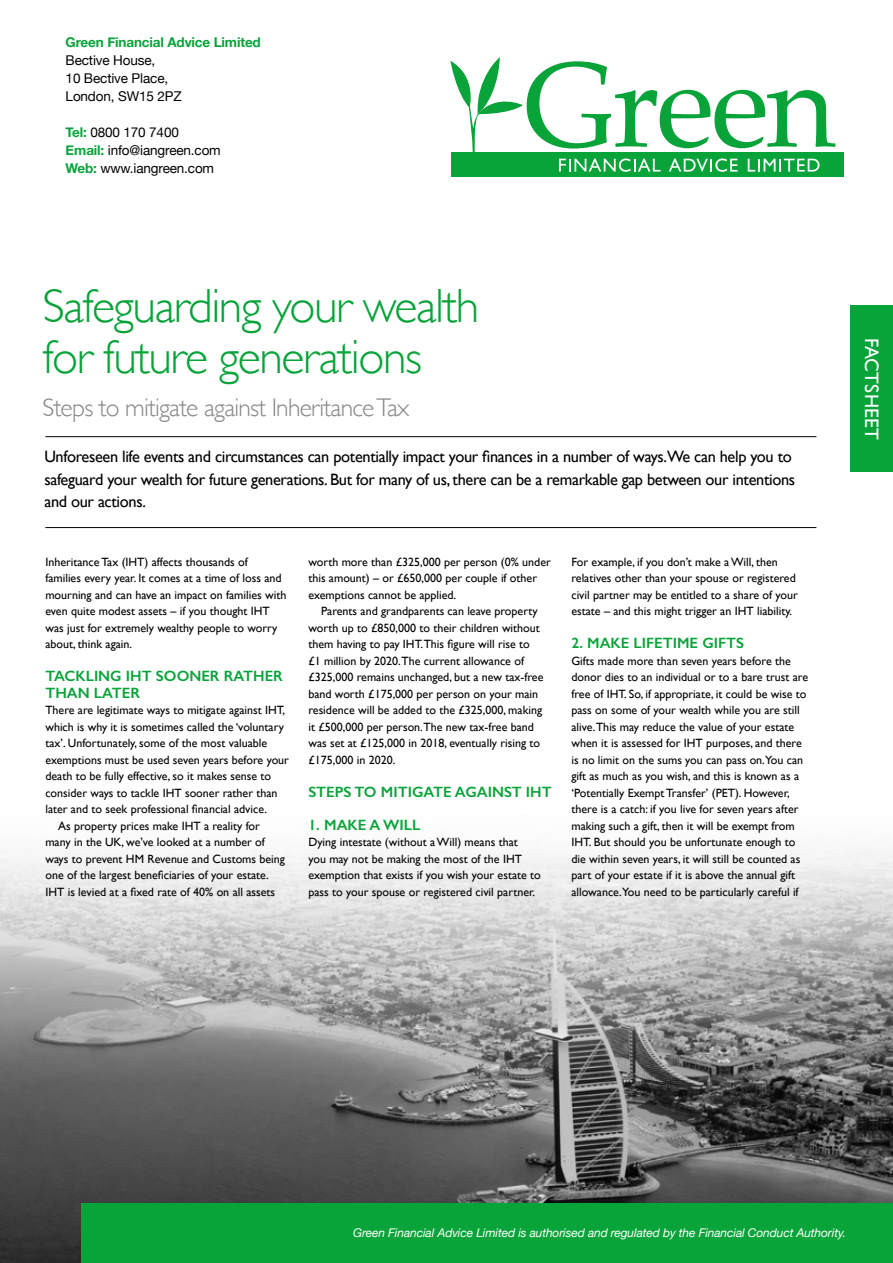
<style>
.page{position:relative;width:893px;height:1263px;background:#fff}
.page>*{position:absolute;margin:0;border:0;box-sizing:border-box;transform-origin:0 0}
.t1{font:300 48px/51px "Gill Sans";letter-spacing:-.03em;color:#08a339}
.t2{font:300 25.5px "Gill Sans";letter-spacing:-.03em;color:#878787}
.t3{font:19.5px "Gill Sans";letter-spacing:.01em;color:#fff}
.t4{font:16.5px/22.5px "Gill Sans";letter-spacing:-.02em;color:#000}
.t5{font:600 15px/16.5px "Gill Sans";color:#08a339}
.t6{font:13.5px/18px "Helvetica Neue";letter-spacing:-.01em;color:#000}
.t7{font:700 13.5px "Helvetica Neue";letter-spacing:-.01em;color:#08a339}
.t8{font:12px/16.5px "Gill Sans";color:#000}
.t9{font:italic 12px "Helvetica Neue";letter-spacing:-.01em;color:#fff}
.s1{font-weight:700;color:#08a339}
</style>
<div class="page">
<img style="left:0;top:849px;width:893px;height:414px">
<hr style="left:45px;top:527px;width:771px;height:1px;background:#000">
<hr style="left:45px;top:436px;width:771px;height:1px;background:#000">
<div style="left:850px;top:306px;width:43px;height:166px;background:#08a339"></div>
<div style="left:81px;top:1203px;width:812px;height:60px;background:#08a339"></div>
<div style="left:451px;top:152px;width:393px;height:24px;background:#08a339"></div>
<svg style="left:450px;top:57px;width:385px;height:115px"></svg>
<p class="t7" style="left:66px;top:34px;width:197px">Green Financial Advice Limited</p>
<p class="t6" style="left:66px;top:51px;width:118px">Bective House,<br>10 Bective Place,<br>London, SW15 2PZ</p>
<p class="t6" style="left:66px;top:123px;width:157px"><span class="s1">Tel:</span> 0800 170 7400<br><span class="s1">Email:</span> info@iangreen.com<br><span class="s1">Web:</span> www.iangreen.com</p>
<h1 class="t1" style="left:43px;top:281px;width:438px">Safeguarding your wealth for future generations</h1>
<h2 class="t2" style="left:43px;top:393px;width:368px">Steps to mitigate against Inheritance Tax</h2>
<p class="t4" style="left:44px;top:445px;width:752px">Unforeseen life events and circumstances can potentially impact your finances in a number of ways.We can help you to safeguard your wealth for future generations. But for many of us, there can be a remarkable gap between our intentions and our actions.</p>
<p class="t8" style="left:45px;top:553px;width:243px">Inheritance Tax (IHT) affects thousands of families every year. It comes at a time of loss and mourning and can have an impact on families with even quite modest assets – if you thought IHT was just for extremely wealthy people to worry about, think again.</p>
<p class="t5" style="left:45px;top:668px;width:239px">TACKLING IHT SOONER RATHER<br>THAN LATER</p>
<p class="t8" style="left:45px;top:702px;width:241px">There are legitimate ways to mitigate against IHT,</p>
<p class="t8" style="left:45px;top:718px;width:240px">which is why it is sometimes called the ‘voluntary</p>
<p class="t8" style="left:45px;top:735px;width:223px">tax’. Unfortunately, some of the most valuable</p>
<p class="t8" style="left:45px;top:751px;width:245px">exemptions must be used seven years before your</p>
<p class="t8" style="left:45px;top:768px;width:227px">death to be fully effective, so it makes sense to</p>
<p class="t8" style="left:45px;top:784px;width:234px">consider ways to tackle IHT sooner rather than</p>
<p class="t8" style="left:45px;top:801px;width:223px">later and to seek professional financial advice.</p>
<p class="t8" style="left:58px;top:817px;width:203px">As property prices make IHT a reality for</p>
<p class="t8" style="left:45px;top:834px;width:221px">many in the UK, we’ve looked at a number of</p>
<p class="t8" style="left:45px;top:850px;width:241px">ways to prevent HM Revenue and Customs being</p>
<p class="t8" style="left:45px;top:867px;width:225px">one of the largest beneficiaries of your estate.</p>
<p class="t8" style="left:45px;top:883px;width:231px">IHT is levied at a fixed rate of 40% on all assets</p>
<p class="t8" style="left:308px;top:553px;width:244px">worth more than £325,000 per person (0% under this amount) – or £650,000 per couple if other exemptions cannot be applied.</p>
<p class="t8" style="left:308px;top:603px;width:236px;text-indent:13px">Parents and grandparents can leave property worth up to £850,000 to their children without them having to pay IHT.This figure will rise to £1 million by 2020.The current allowance of £325,000 remains unchanged, but a new tax-free band worth £175,000 per person on your main residence will be added to the £325,000, making it £500,000 per person.The new tax-free band was set at £125,000 in 2018, eventually rising to £175,000 in 2020.</p>
<p class="t5" style="left:308px;top:783px;width:245px">STEPS TO MITIGATE AGAINST IHT</p>
<p class="t5" style="left:308px;top:816px;width:113px">1. MAKE A WILL</p>
<p class="t8" style="left:308px;top:834px;width:234px">Dying intestate (without a Will) means that<br>you may not be making the most of the IHT exemption that exists if you wish your estate to pass to your spouse or registered civil partner.</p>
<p class="t8" style="left:571px;top:553px;width:228px">For example, if you don’t make a Will, then relatives other than your spouse or registered civil partner may be entitled to a share of your estate – and this might trigger an IHT liability.</p>
<p class="t5" style="left:571px;top:635px;width:174px">2. MAKE LIFETIME GIFTS</p>
<p class="t8" style="left:571px;top:652px;width:238px">Gifts made more than seven years before the donor dies to an individual or to a bare trust are free of IHT. So, if appropriate, it could be wise to pass on some of your wealth while you are still alive.This may reduce the value of your estate when it is assessed for IHT purposes, and there is no limit on the sums you can pass on.You can gift as much as you wish, and this is known as a ‘Potentially Exempt Transfer’ (PET). However, there is a catch: if you live for seven years after making such a gift, then it will be exempt from IHT. But should you be unfortunate enough to die within seven years, it will still be counted as part of your estate if it is above the annual gift allowance.You need to be particularly careful if</p>
<h3 class="t3" style="left:883px;top:338px;width:104px;rotate:90deg">FACTSHEET</h3>
<p class="t9" style="left:353px;top:1226px;width:494px">Green Financial Advice Limited is authorised and regulated by the Financial Conduct Authority.</p>
</div>
